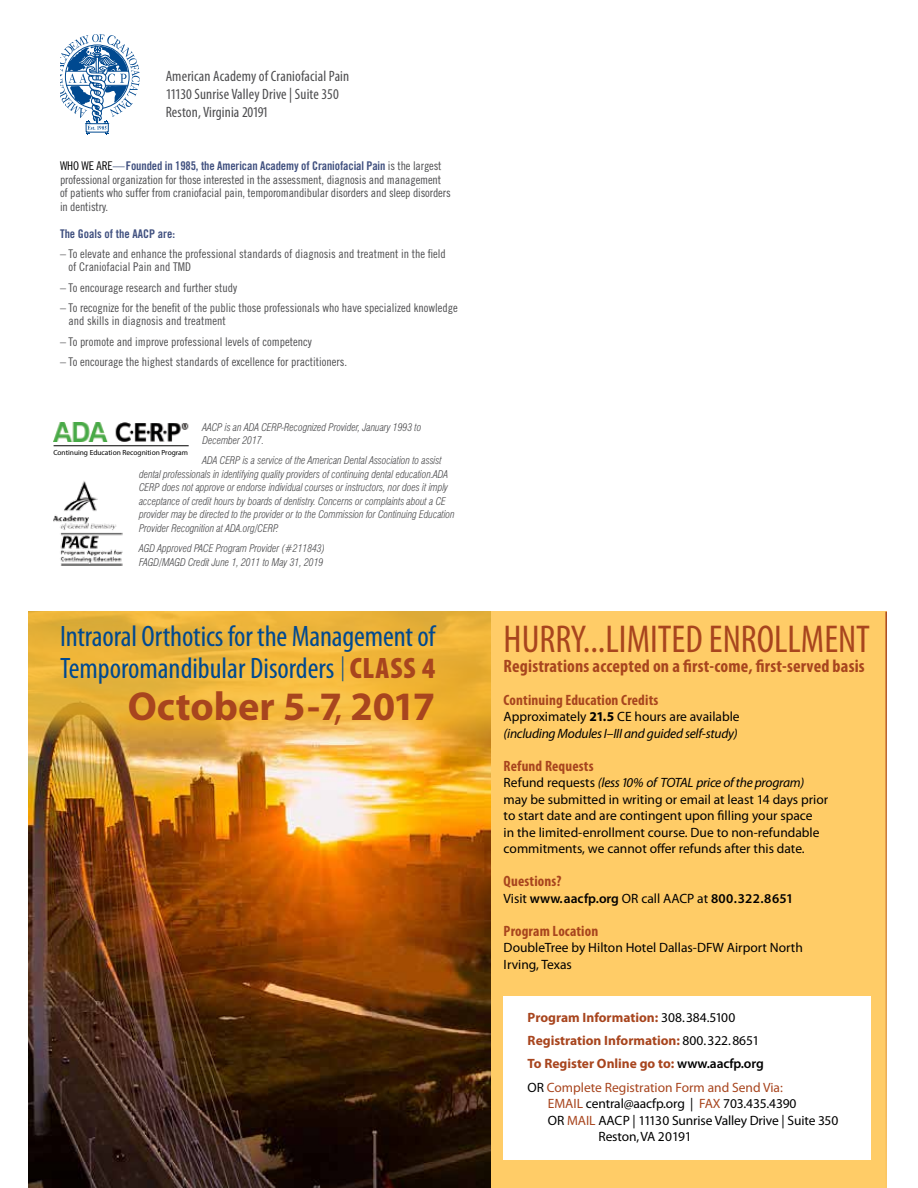
<style>
.page{position:relative;width:918px;height:1188px;background:#fff}
.page>*{position:absolute;margin:0;border:0;box-sizing:border-box;transform-origin:0 0}
.t1{font:700 40.5px "Myriad Pro";color:#a8451e}
.t2{font:condensed 39px "Myriad Pro";color:#a8451e}
.t3{font:condensed 29.7px/32.2px "Myriad Pro";letter-spacing:-.005em;color:#004990}
.t4{font:700 condensed 18px "Myriad Pro";letter-spacing:.01em;color:#a8451e}
.t5{font:condensed 15px/18px "Myriad Pro";letter-spacing:.01em;color:#4d4d4f}
.t6{font:700 condensed 15px "Myriad Pro";letter-spacing:.01em;color:#a8451e}
.t7{font:13.5px/16.5px "Myriad Pro";color:#000}
.t8{font:700 13.5px/23.2px "Myriad Pro";color:#a8451e}
.t9{font:italic 13.5px/16.5px "Myriad Pro";letter-spacing:-.02em;color:#000}
.t10{font:600 13.5px "Myriad Pro";letter-spacing:.015em;color:#000}
.t11{font:12px/13.5px "Trade Gothic LT Std Cn 18";color:#4d4d4f}
.t12{font:12px "Trade Gothic LT Std Bd Cn 20";letter-spacing:-.01em;color:#40507f}
.t13{font:italic 300 condensed 10.5px/13.5px "Swiss 721 BT";letter-spacing:-.01em;color:#4d4d4f}
.t14{font:7.35px "Myriad Pro";color:#000}
.s1{font-family:"Trade Gothic LT Std Cn 18";color:#000}
.s2{font-family:"Trade Gothic LT Std Cn 18";color:#283d6e}
.s3{font-family:"Trade Gothic LT Std Cn 18";color:#4d4d4f}
.s4{font-weight:300;font-size:24.9px}
.s5{font-weight:900;color:#a8451e}
.s6{font-weight:400}
.s7{font-style:normal}
.s8{font-weight:700;font-style:normal}
.s9{font-style:italic}
.s10{font-weight:400;color:#000}
.s11{font-weight:600;color:#000}
.s12{color:#a8451e}
</style>
<div class="page">
<div style="left:491px;top:612px;width:396px;height:576px;background:#ffcc67"></div>
<hr style="left:885px;top:612px;width:2px;height:576px;background:#a8451e">
<img style="left:29px;top:744px;width:462px;height:444px">
<svg style="left:29px;top:612px;width:462px;height:132px;background:#eab33d"></svg>
<div style="left:504px;top:996px;width:367px;height:163px;background:#fff"></div>
<img style="left:53px;top:481px;width:70px;height:85px">
<img style="left:54px;top:423px;width:135px;height:18px">
<hr style="left:54px;top:445px;width:135px;height:1px;background:#000">
<svg style="left:60px;top:34px;width:80px;height:100px"></svg>
<p class="t5" style="left:166px;top:67px;width:185px">American Academy of Craniofacial Pain<br>11130 Sunrise Valley Drive | Suite 350<br>Reston, Virginia 20191</p>
<p class="t12" style="left:60px;top:159px;width:383px"><span class="s1">WHO WE ARE</span><span class="s2">—</span>Founded in 1985, the American Academy of Craniofacial Pain <span class="s3">is the largest</span></p>
<p class="t11" style="left:60px;top:172px;width:392px">professional organization for those interested in the assessment, diagnosis and management of patients who suffer from craniofacial pain, temporomandibular disorders and sleep disorders in dentistry.</p>
<p class="t12" style="left:60px;top:226px;width:117px">The Goals of the AACP are:</p>
<p class="t11" style="left:69px;top:247px;width:379px;text-indent:-9px">– To elevate and enhance the professional standards of diagnosis and treatment in the field of Craniofacial Pain and TMD</p>
<p class="t11" style="left:60px;top:280px;width:179px">– To encourage research and further study</p>
<p class="t11" style="left:69px;top:301px;width:391px;text-indent:-9px">– To recognize for the benefit of the public those professionals who have specialized knowledge and skills in diagnosis and treatment</p>
<p class="t11" style="left:60px;top:334px;width:253px">– To promote and improve professional levels of competency</p>
<p class="t11" style="left:60px;top:355px;width:289px">– To encourage the highest standards of excellence for practitioners.</p>
<p class="t13" style="left:202px;top:420px;width:221px">AACP is an ADA CERP-Recognized Provider, January 1993 to<br>December 2017.</p>
<p class="t13" style="left:139px;top:454px;width:317px;text-indent:63px">ADA CERP is a service of the American Dental Association to assist dental professionals in identifying quality providers of continuing dental education.ADA CERP does not approve or endorse individual courses or instructors, nor does it imply acceptance of credit hours by boards of dentistry. Concerns or complaints about a CE provider may be directed to the provider or to the Commission for Continuing Education Provider Recognition at ADA.org/CERP.</p>
<p class="t13" style="left:139px;top:542px;width:187px">AGD Approved PACE Program Provider (#211843)<br>FAGD/MAGD Credit June 1, 2011 to May 31, 2019</p>
<p class="t14" style="left:53px;top:448px;width:136px">Continuing Education Recognition Program</p>
<h3 class="t3" style="left:60px;top:620px;width:377px">Intraoral Orthotics for the Management of<br>Temporomandibular Disorders <span class="s4">|</span> <span class="s5">CLASS 4</span></h3>
<h1 class="t1" style="left:128px;top:680px;width:309px">October 5-7<span class="s6">,</span> 2017</h1>
<h2 class="t2" style="left:504px;top:615px;width:368px">HURRY...LIMITED ENROLLMENT</h2>
<h3 class="t4" style="left:504px;top:655px;width:363px">Registrations accepted on a first-come, first-served basis</h3>
<p class="t6" style="left:504px;top:690px;width:156px">Continuing Education Credits</p>
<p class="t9" style="left:504px;top:708px;width:238px"><span class="s7">Approximately</span> <span class="s8">21.5</span> <span class="s7">CE hours are available </span>(including Modules I–III and guided self-study)</p>
<p class="t6" style="left:504px;top:756px;width:91px">Refund Requests</p>
<p class="t7" style="left:504px;top:774px;width:326px">Refund requests <span class="s9">(less 10% of TOTAL price of the program) </span>may be submitted in writing or email at least 14 days prior to start date and are contingent upon filling your space<br>in the limited-enrollment course. Due to non-refundable commitments, we cannot offer refunds after this date.</p>
<p class="t6" style="left:504px;top:872px;width:59px">Questions?</p>
<p class="t10" style="left:504px;top:890px;width:291px"><span class="s6">Visit</span> www.aacfp.org <span class="s6">OR call AACP at</span> 800.322.8651</p>
<p class="t6" style="left:504px;top:921px;width:96px">Program Location</p>
<p class="t7" style="left:504px;top:939px;width:301px">DoubleTree by Hilton Hotel Dallas-DFW Airport North<br>Irving, Texas</p>
<p class="t8" style="left:528px;top:1005px;width:257px">Program Information: <span class="s10">308.384.5100<br></span>Registration Information: <span class="s10">800.322.8651<br></span>To Register Online go to: <span class="s11">www.aacfp.org </span><span class="s10">OR</span> <span class="s6">Complete Registration Form and Send Via:</span></p>
<p class="t7" style="left:548px;top:1095px;width:250px"><span class="s12">EMAIL</span> central@aacfp.org | <span class="s12">FAX</span> 703.435.4390</p>
<p class="t7" style="left:548px;top:1112px;width:292px">OR <span class="s12">MAIL</span> AACP | 11130 Sunrise Valley Drive | Suite 350</p>
<p class="t7" style="left:599px;top:1128px;width:95px">Reston, VA 20191</p>
</div>
